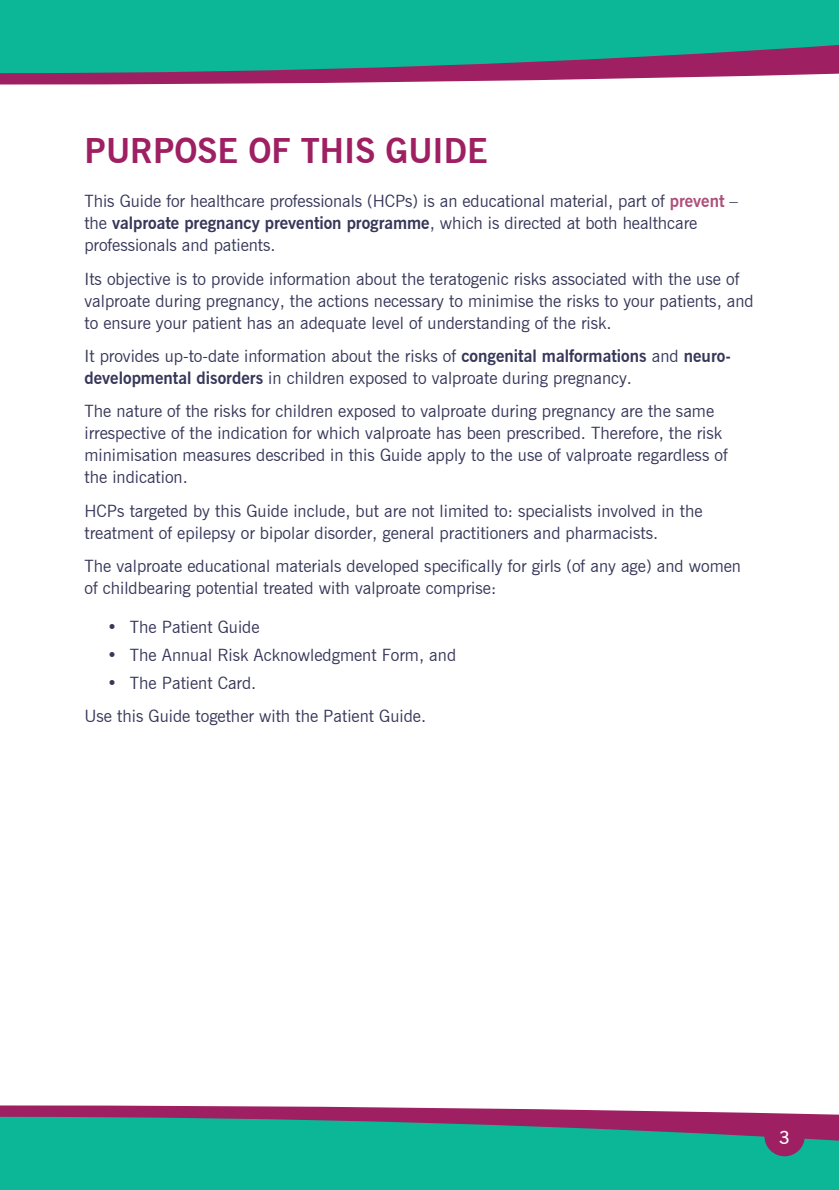
<style>
.page{position:relative;width:839px;height:1190px;background:#fff}
.page>*{position:absolute;margin:0;border:0;box-sizing:border-box;transform-origin:0 0}
.Headings_HCP{font:700 34px "News Gothic BT";color:#9e1f62}
.t1{font:600 18px "News Gothic BT";color:#fff}
.Body_Copy_HCP{font:17px/22px "News Gothic BT";color:#363759}
.s1{font-weight:700;color:#ae4f79}
.s2{font-weight:700}
</style>
<div class="page">
<svg style="left:0;top:1105px;width:839px;height:11px;fill:#9e1f62"></svg>
<svg style="left:0;top:1116px;width:839px;height:73px;background:#1ba690"></svg>
<div style="left:764px;top:1115px;width:40px;height:41px;background:#9e1f62;border-radius:50%"></div>
<svg style="left:0;top:73px;width:839px;height:11px;fill:#9e1f62"></svg>
<svg style="left:0;top:0;width:839px;height:73px;background:#1da38f"></svg>
<p class="Headings_HCP" style="left:84px;top:130px;width:404px">PURPOSE OF THIS GUIDE</p>
<p class="Body_Copy_HCP" style="left:84px;top:190px;width:655px">This Guide for healthcare professionals (HCPs) is an educational material, part of <span class="s1">prevent</span> – the <span class="s2">valproate pregnancy prevention programme</span>, which is directed at both healthcare professionals and patients.</p>
<p class="Body_Copy_HCP" style="left:84px;top:267px;width:671px">Its objective is to provide information about the teratogenic risks associated with the use of valproate during pregnancy, the actions necessary to minimise the risks to your patients, and to ensure your patient has an adequate level of understanding of the risk.</p>
<p class="Body_Copy_HCP" style="left:84px;top:345px;width:648px">It provides up-to-date information about the risks of <span class="s2">congenital malformations</span> and <span class="s2">neuro&shy;developmental disorders</span> in children exposed to valproate during pregnancy.</p>
<p class="Body_Copy_HCP" style="left:84px;top:400px;width:645px">The nature of the risks for children exposed to valproate during pregnancy are the same irrespective of the indication for which valproate has been prescribed. Therefore, the risk minimisation measures described in this Guide apply to the use of valproate regardless of the indication.</p>
<p class="Body_Copy_HCP" style="left:84px;top:499px;width:619px">HCPs targeted by this Guide include, but are not limited to: specialists involved in the treatment of epilepsy or bipolar disorder, general practitioners and pharmacists.</p>
<p class="Body_Copy_HCP" style="left:84px;top:555px;width:658px">The valproate educational materials developed specifically for girls (of any age) and women of childbearing potential treated with valproate comprise:</p>
<p class="Body_Copy_HCP" style="left:107px;top:616px;width:154px">• The Patient Guide</p>
<p class="Body_Copy_HCP" style="left:107px;top:643px;width:350px">• The Annual Risk Acknowledgment Form, and</p>
<p class="Body_Copy_HCP" style="left:107px;top:671px;width:151px">• The Patient Card.</p>
<p class="Body_Copy_HCP" style="left:84px;top:704px;width:343px">Use this Guide together with the Patient Guide.</p>
<p class="t1" style="left:779px;top:1126px;width:12px">3</p>
</div>
